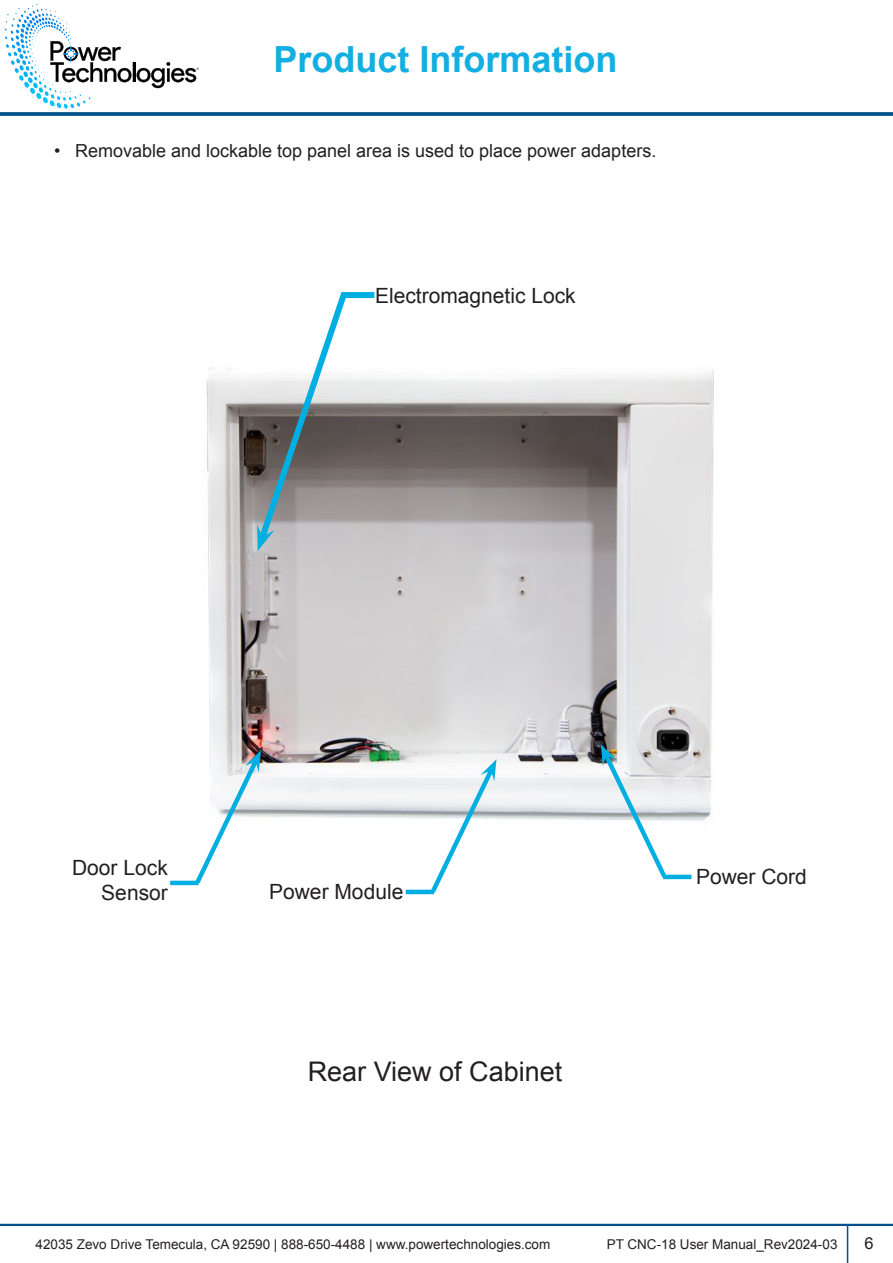
<style>
.page{position:relative;width:893px;height:1263px;background:#fff}
.page>*{position:absolute;margin:0;border:0;box-sizing:border-box;transform-origin:0 0}
.t1{font:700 36px "Arial";color:#13aee2}
.t2{font:27px "Arial";color:#231f20}
.t3{font:21px/25.2px "Arial";color:#231f20;text-align:right}
.t4{font:18px "Arial";color:#231f20}
.t5{font:16.5px "Arial";color:#231f20}
.t6{font:13.5px "Arial";color:#231f20}
</style>
<div class="page">
<svg style="left:0;top:112px;width:893px;height:4px;background:#125b92"></svg>
<hr style="left:0;top:1224px;width:893px;height:2px;background:#03518c">
<hr style="left:847px;top:1225px;width:1px;height:38px;background:#03518c">
<svg style="left:7px;top:4px;width:49px;height:15px"></svg>
<svg style="left:50px;top:41px;width:149px;height:47px"></svg>
<img style="left:206px;top:367px;width:508px;height:454px">
<svg style="left:191px;top:750px;width:70px;height:136px"></svg>
<hr style="left:170px;top:881px;width:29px;height:4px;background:#00afe2">
<svg style="left:427px;top:759px;width:70px;height:136px"></svg>
<hr style="left:406px;top:890px;width:28px;height:4px;background:#00afe2">
<svg style="left:600px;top:744px;width:70px;height:136px"></svg>
<hr style="left:663px;top:875px;width:28px;height:4px;background:#00afe2">
<svg style="left:255px;top:293px;width:97px;height:258px"></svg>
<div style="left:341px;top:292px;width:33px;height:6px;background:#00afe2"></div>
<p class="t1" style="left:274px;top:35px;width:346px">Product Information</p>
<p class="t4" style="left:54px;top:139px;width:604px">• Removable and lockable top panel area is used to place power adapters.</p>
<p class="t3" style="left:375px;top:284px;width:202px">Electromagnetic Lock</p>
<p class="t3" style="left:72px;top:855px;width:97px">Door Lock<br>Sensor</p>
<p class="t3" style="left:269px;top:879px;width:136px">Power Module</p>
<p class="t2" style="left:308px;top:1054px;width:256px">Rear View of Cabinet</p>
<p class="t3" style="left:696px;top:864px;width:112px">Power Cord</p>
<p class="t6" style="left:36px;top:1236px;width:516px">42035 Zevo Drive Temecula, CA 92590 | 888-650-4488 | www.powertechnologies.com</p>
<p class="t6" style="left:607px;top:1236px;width:232px">PT CNC-18 User Manual_Rev2024-03</p>
<p class="t5" style="left:864px;top:1233px;width:11px">6</p>
</div>
